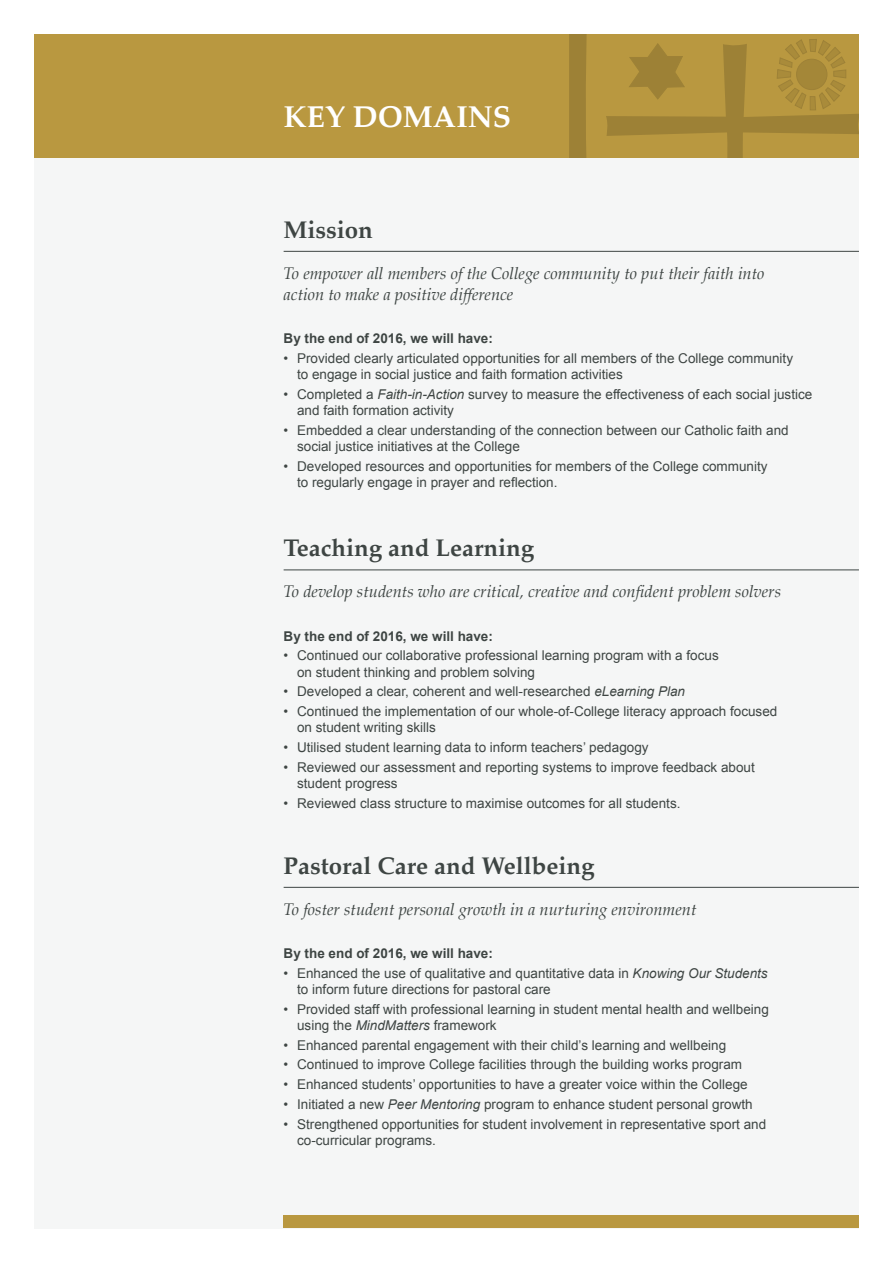
<style>
.page{position:relative;width:893px;height:1263px;background:#fff}
.page>*{position:absolute;margin:0;border:0;box-sizing:border-box;transform-origin:0 0}
.t1{font:700 30px "Palatino";color:#fff}
.t2{font:700 24px "Palatino";color:#3e4543}
.t3{font:italic 16.5px/21px "Palatino";color:#3e4543}
.t4{font:13.5px/16.2px "Arial";color:#3e4543}
.t5{font:700 13.5px "Arial";color:#3e4543}
.s1{font-style:italic}
</style>
<div class="page">
<div style="left:34px;top:34px;width:825px;height:1194px;background:#f5f6f6"></div>
<hr style="left:284px;top:251px;width:575px;height:1px;background:#3e4543">
<hr style="left:284px;top:570px;width:575px;height:1px;background:#3e4543">
<hr style="left:284px;top:887px;width:575px;height:1px;background:#3e4543">
<div style="left:284px;top:1215px;width:575px;height:13px;background:#b99840"></div>
<div style="left:34px;top:34px;width:825px;height:124px;background:#b99840"></div>
<svg style="left:569px;top:34px;width:290px;height:124px"></svg>
<h1 class="t1" style="left:284px;top:91px;width:96px">Key Doma</h1>
<h1 class="t1" style="left:456px;top:91px;width:56px">ins</h1>
<h2 class="t2" style="left:284px;top:209px;width:91px">Mission</h2>
<p class="t3" style="left:284px;top:262px;width:482px">To empower all members of the College community to put their faith into action to make a positive difference</p>
<p class="t5" style="left:284px;top:329px;width:211px">By the end of 2016, we will have:</p>
<p class="t4" style="left:297px;top:350px;width:497px;text-indent:-14px">• Provided clearly articulated opportunities for all members of the College community to engage in social justice and faith formation activities</p>
<p class="t4" style="left:297px;top:386px;width:517px;text-indent:-14px">• Completed a <span class="s1">Faith-in-Action</span> survey to measure the effectiveness of each social justice and faith formation activity</p>
<p class="t4" style="left:297px;top:422px;width:493px;text-indent:-14px">• Embedded a clear understanding of the connection between our Catholic faith and social justice initiatives at the College</p>
<p class="t4" style="left:297px;top:458px;width:472px;text-indent:-14px">• Developed resources and opportunities for members of the College community to regularly engage in prayer and reflection.</p>
<h2 class="t2" style="left:284px;top:527px;width:252px">Teaching and Learning</h2>
<p class="t3" style="left:284px;top:581px;width:499px">To develop students who are critical, creative and confident problem solvers</p>
<p class="t5" style="left:284px;top:627px;width:211px">By the end of 2016, we will have:</p>
<p class="t4" style="left:297px;top:648px;width:423px;text-indent:-14px">• Continued our collaborative professional learning program with a focus on student thinking and problem solving</p>
<p class="t4" style="left:284px;top:684px;width:403px">• Developed a clear, coherent and well-researched <span class="s1">eLearning Plan</span></p>
<p class="t4" style="left:297px;top:703px;width:482px;text-indent:-14px">• Continued the implementation of our whole-of-College literacy approach focused on student writing skills</p>
<p class="t4" style="left:284px;top:739px;width:366px">• Utilised student learning data to inform teachers’ pedagogy</p>
<p class="t4" style="left:297px;top:759px;width:459px;text-indent:-14px">• Reviewed our assessment and reporting systems to improve feedback about student progress</p>
<p class="t4" style="left:284px;top:795px;width:398px">• Reviewed class structure to maximise outcomes for all students.</p>
<h2 class="t2" style="left:284px;top:845px;width:312px">Pastoral Care and Wellbeing</h2>
<p class="t3" style="left:284px;top:898px;width:414px">To foster student personal growth in a nurturing environment</p>
<p class="t5" style="left:284px;top:944px;width:211px">By the end of 2016, we will have:</p>
<p class="t4" style="left:297px;top:965px;width:472px;text-indent:-14px">• Enhanced the use of qualitative and quantitative data in <span class="s1">Knowing Our Students </span>to inform future directions for pastoral care</p>
<p class="t4" style="left:297px;top:1001px;width:473px;text-indent:-14px">• Provided staff with professional learning in student mental health and wellbeing using the <span class="s1">MindMatters</span> framework</p>
<p class="t4" style="left:284px;top:1037px;width:444px">• Enhanced parental engagement with their child’s learning and wellbeing</p>
<p class="t4" style="left:284px;top:1057px;width:460px">• Continued to improve College facilities through the building works program</p>
<p class="t4" style="left:284px;top:1076px;width:465px">• Enhanced students’ opportunities to have a greater voice within the College</p>
<p class="t4" style="left:284px;top:1096px;width:471px">• Initiated a new <span class="s1">Peer Mentoring</span> program to enhance student personal growth</p>
<p class="t4" style="left:297px;top:1116px;width:470px;text-indent:-14px">• Strengthened opportunities for student involvement in representative sport and co-curricular programs.</p>
</div>
